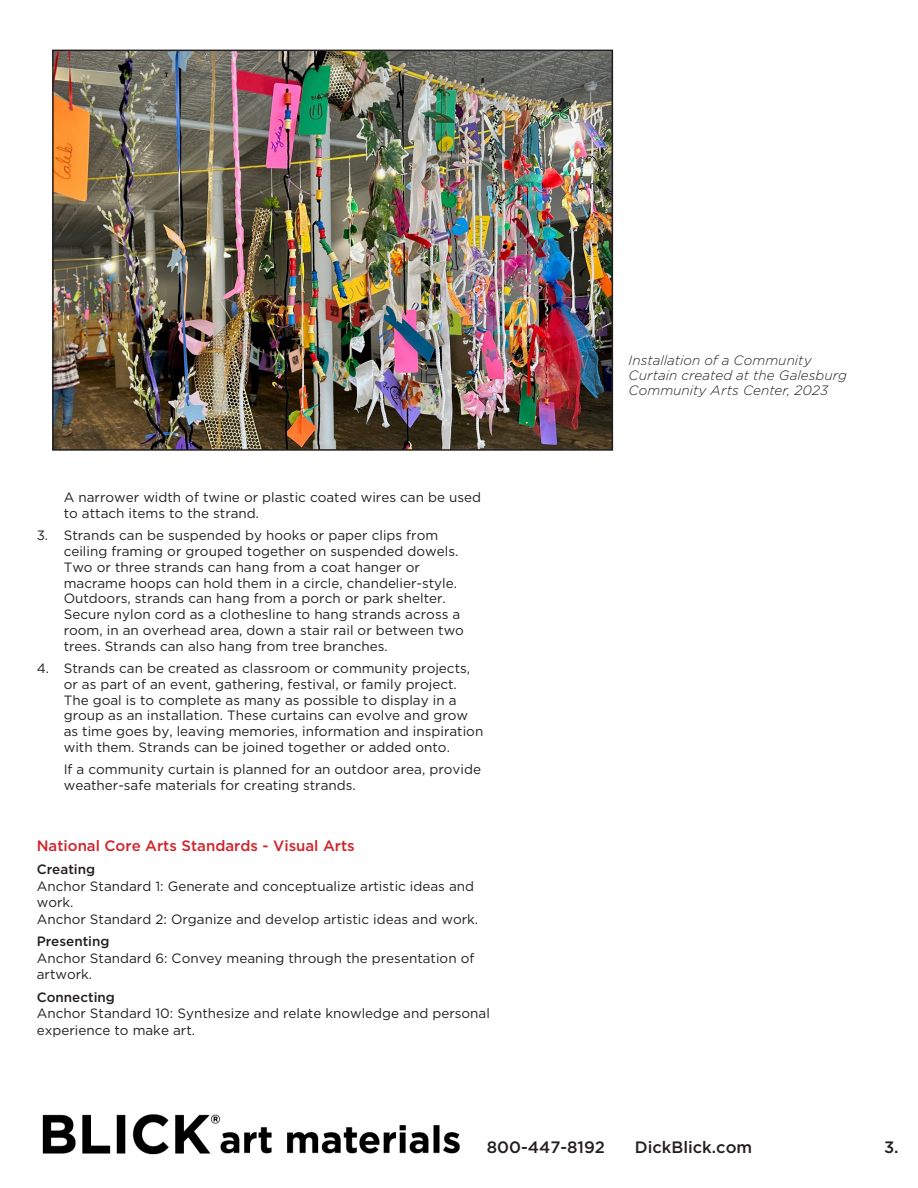
<style>
.page{position:relative;width:918px;height:1188px;background:#fff}
.page>*{position:absolute;margin:0;border:0;box-sizing:border-box;transform-origin:0 0}
.t1{font:500 16.5px "Gotham";color:#231f20}
.t2{font:500 15px "Gotham";color:#d1232a}
.t3{font:13.5px/15.8px "Gotham";color:#231f20}
.t4{font:italic 300 13.5px/15px "Gotham";letter-spacing:.005em;color:#231f20}
.t5{font:500 13.5px "Gotham";color:#231f20}
</style>
<div class="page">
<img style="left:42px;top:1114px;width:418px;height:41px">
<img style="left:55px;top:53px;width:555px;height:395px">
<div style="left:52px;top:50px;width:561px;height:401px;border:2px solid #231f20"></div>
<p class="t3" style="left:64px;top:489px;width:419px">A narrower width of twine or plastic coated wires can be used to attach items to the strand.</p>
<p class="t3" style="left:64px;top:527px;width:402px;text-indent:-27px">3. Strands can be suspended by hooks or paper clips from ceiling framing or grouped together on suspended dowels.<br>Two or three strands can hang from a coat hanger or macrame hoops can hold them in a circle, chandelier-style.<br>Outdoors, strands can hang from a porch or park shelter.<br>Secure nylon cord as a clothesline to hang strands across a room, in an overhead area, down a stair rail or between two trees. Strands can also hang from tree branches.</p>
<p class="t3" style="left:64px;top:660px;width:421px;text-indent:-27px">4. Strands can be created as classroom or community projects, or as part of an event, gathering, festival, or family project.<br>The goal is to complete as many as possible to display in a group as an installation. These curtains can evolve and grow as time goes by, leaving memories, information and inspiration with them. Strands can be joined together or added onto.</p>
<p class="t3" style="left:64px;top:761px;width:419px">If a community curtain is planned for an outdoor area, provide weather-safe materials for creating strands.</p>
<p class="t2" style="left:37px;top:836px;width:320px">National Core Arts Standards - Visual Arts</p>
<p class="t5" style="left:37px;top:860px;width:60px">Creating</p>
<p class="t3" style="left:37px;top:877px;width:443px;line-height:16.5px">Anchor Standard 1: Generate and conceptualize artistic ideas and work.<br>Anchor Standard 2: Organize and develop artistic ideas and work.</p>
<p class="t5" style="left:37px;top:932px;width:74px">Presenting</p>
<p class="t3" style="left:37px;top:949px;width:439px;line-height:16.5px">Anchor Standard 6: Convey meaning through the presentation of artwork.</p>
<p class="t5" style="left:37px;top:988px;width:80px">Connecting</p>
<p class="t3" style="left:37px;top:1005px;width:455px;line-height:16.5px">Anchor Standard 10: Synthesize and relate knowledge and personal experience to make art.</p>
<p class="t4" style="left:629px;top:352px;width:220px">Installation of a Community<br>Curtain created at the Galesburg<br>Community Arts Center, 2023</p>
<p class="t1" style="left:487px;top:1136px;width:120px">800-447-8192</p>
<p class="t1" style="left:635px;top:1136px;width:119px">DickBlick.com</p>
<p class="t1" style="left:884px;top:1136px;width:16px">3.</p>
</div>
